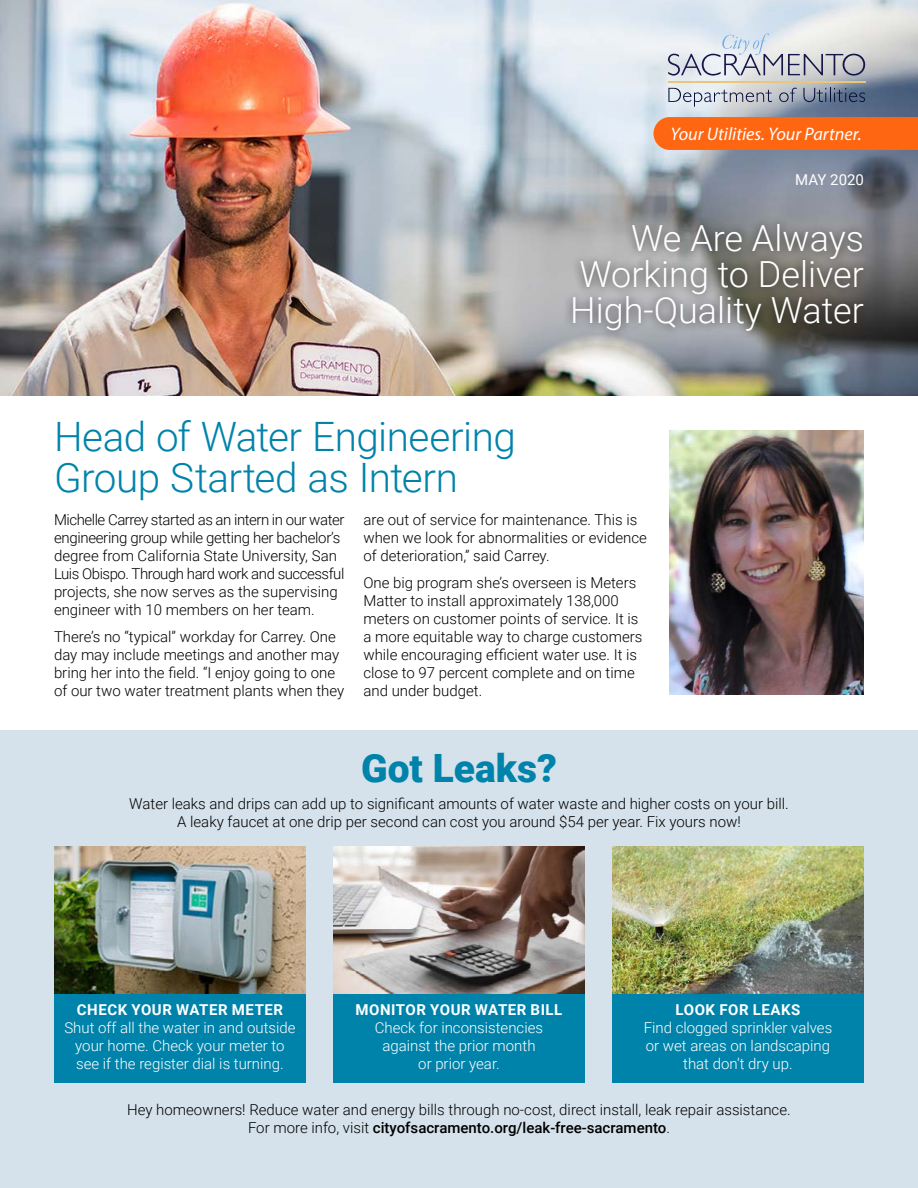
<style>
.page{position:relative;width:918px;height:1188px;background:#fff}
.page>*{position:absolute;margin:0;border:0;box-sizing:border-box;transform-origin:0 0}
.t1{font:300 40.5px/40.5px "Roboto";letter-spacing:-.015em;color:#0083aa}
.t2{font:900 39px "Roboto";color:#0083aa}
.t3{font:300 36px/36px "Roboto";color:#fff;text-align:justify}
.t4{font:italic 18.15px "Myriad Pro";color:#fff}
.t5{font:300 15px/18px "Roboto";color:#000}
.t6{font:300 15px/18px "Roboto";letter-spacing:-.02em;color:#000}
.t7{font:300 15px/18px "Roboto";color:#fff;text-align:center}
.t8{font:700 15px "Roboto";letter-spacing:.035em;color:#fff}
.t9{font:15px "Roboto";color:#fff}
.s1{font-weight:500}
</style>
<div class="page">
<div style="left:0;top:730px;width:918px;height:458px;background:#d5e2eb"></div>
<div style="left:54px;top:890px;width:252px;height:193px;background:#0083aa"></div>
<div style="left:333px;top:890px;width:252px;height:193px;background:#0083aa"></div>
<div style="left:612px;top:890px;width:252px;height:193px;background:#0083aa"></div>
<img style="left:0;top:0;width:918px;height:395px">
<div style="left:563px;top:214px;width:309px;height:126px;background:#000;opacity:.75"></div>
<img style="left:670px;top:431px;width:194px;height:263px">
<div style="left:654px;top:117px;width:264px;height:33px;background:#fe6612"></div>
<svg style="left:668px;top:33px;width:197px;height:43px;background:#cbcfd6"></svg>
<hr style="left:668px;top:81px;width:197px;height:2px;background:#e9c679">
<svg style="left:668px;top:88px;width:104px;height:19px;background:#bec3cc"></svg>
<svg style="left:779px;top:88px;width:18px;height:14px"></svg>
<svg style="left:803px;top:88px;width:62px;height:14px"></svg>
<img style="left:54px;top:847px;width:252px;height:146px">
<img style="left:333px;top:847px;width:252px;height:146px">
<img style="left:612px;top:847px;width:252px;height:146px">
<p class="t4" style="left:671px;top:122px;width:193px">Your Utilities. Your Partner.</p>
<h1 class="t1" style="left:54px;top:415px;width:463px">Head of Water Engineering<br>Group Started as Intern</h1>
<p class="t9" style="left:795px;top:169px;width:70px">MAY 2020</p>
<h3 class="t3" style="left:570px;top:219px;width:295px;text-indent:61px">We Are Always Working to Deliver High-Quality Water</h3>
<p class="t6" style="left:54px;top:511px;width:292px">Michelle Carrey started as an intern in our water engineering group while getting her bachelor’s degree from California State University, San Luis Obispo. Through hard work and successful projects, she now serves as the supervising engineer with 10 members on her team.</p>
<p class="t5" style="left:54px;top:628px;width:292px">There’s no “typical” workday for Carrey. One day may include meetings and another may bring her into the field. “I enjoy going to one of our two water treatment plants when they</p>
<p class="t5" style="left:363px;top:511px;width:285px">are out of service for maintenance. This is when we look for abnormalities or evidence of deterioration,” said Carrey.</p>
<p class="t5" style="left:363px;top:574px;width:280px">One big program she’s overseen is Meters Matter to install approximately 138,000 meters on customer points of service. It is a more equitable way to charge customers while encouraging efficient water use. It is close to 97 percent complete and on time and under budget.</p>
<h2 class="t2" style="left:361px;top:741px;width:197px">Got Leaks?</h2>
<p class="t5" style="left:129px;top:794px;width:661px;text-align:center">Water leaks and drips can add up to significant amounts of water waste and higher costs on your bill.<br>A leaky faucet at one drip per second can cost you around $54 per year. Fix yours now!</p>
<p class="t8" style="left:77px;top:999px;width:208px">CHECK YOUR WATER METER</p>
<p class="t7" style="left:64px;top:1018px;width:233px">Shut off all the water in and outside your home. Check your meter to see if the register dial is turning.</p>
<p class="t8" style="left:676px;top:999px;width:126px">LOOK FOR LEAKS</p>
<p class="t7" style="left:644px;top:1018px;width:190px">Find clogged sprinkler valves or wet areas on landscaping that don’t dry up.</p>
<p class="t5" style="left:127px;top:1101px;width:665px;text-align:center">Hey homeowners! Reduce water and energy bills through no-cost, direct install, leak repair assistance.<br>For more info, visit <span class="s1">cityofsacramento.org/leak-free-sacramento</span>.</p>
<p class="t8" style="left:356px;top:999px;width:208px">MONITOR YOUR WATER BILL</p>
<p class="t7" style="left:375px;top:1018px;width:170px">Check for inconsistencies against the prior month or prior year.</p>
</div>
